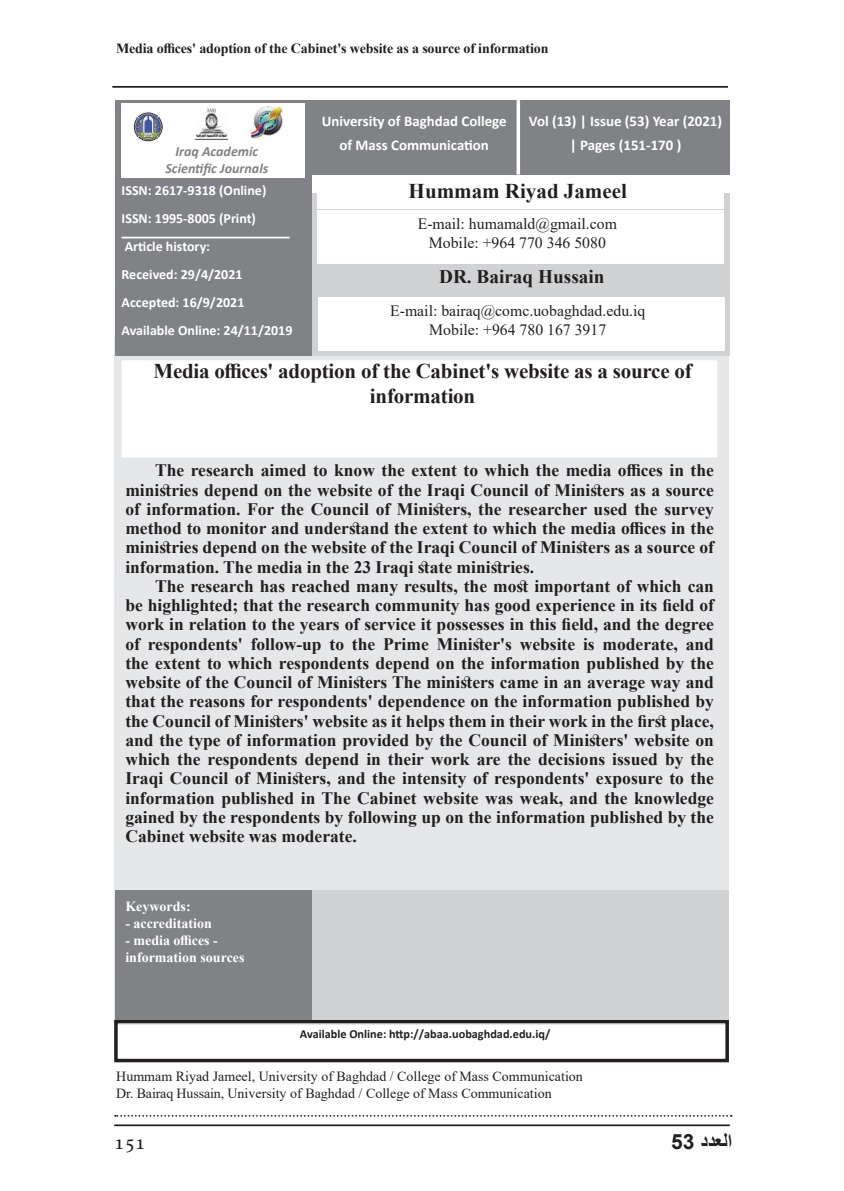
<style>
.page{position:relative;width:844px;height:1191px;background:#fff}
.page>*{position:absolute;margin:0;border:0;box-sizing:border-box;transform-origin:0 0}
.عنوان_البحث{font:700 21px "Times New Roman";letter-spacing:-.01em;color:#231f20}
.t1{font:700 21px "Arial";color:#231f20}
.t2{font:21px "Adobe Hebrew";color:#231f20}
.t3{font:700 19.25px "Times New Roman";color:#231f20}
.عنوان_البحث-2{font:700 17.5px/19.2px "Times New Roman";color:#231f20;text-align:justify}
.اسم_الباحث{font:700 17.5px "Times New Roman";color:#231f20}
.اسم_الباحث-2{font:15.75px/18.9px "Times New Roman";color:#231f20;text-align:center}
.t4{font:700 14.88px/24.5px "Calibri";color:#fff;text-align:center}
.t5{font:700 14px/28px "Calibri";color:#fff}
.t6{font:700 14px "Times New Roman";letter-spacing:-.01em;color:#231f20}
.اسم_الباحث-3{font:14px "Times New Roman";color:#231f20}
.عنوان_البحث-3{font:14px "Times New Roman";color:#231f20}
.t7{font:700 14px/16.8px "Times New Roman";color:#fff}
.t8{font:italic 700 14px/17.5px "Calibri";color:#808285;text-align:center}
.t9{font:700 12.25px "Calibri";color:#231f20}
</style>
<div class="page">
<div style="left:114px;top:337px;width:614px;height:687px;background:#e6e7e9"></div>
<hr style="left:112px;top:86px;width:615px;height:2px;background:#231f20">
<svg style="left:115px;top:1115px;width:616px;height:1px"></svg>
<hr style="left:114px;top:1124px;width:615px;height:2px;background:#231f20">
<div style="left:115px;top:100px;width:197px;height:255px;background:#808285"></div>
<div style="left:121px;top:103px;width:183px;height:75px;background:#fff"></div>
<img style="left:133px;top:106px;width:151px;height:36px">
<div style="left:312px;top:193px;width:417px;height:162px;background:#d1d2d4"></div>
<div style="left:312px;top:100px;width:417px;height:74px;background:#808285"></div>
<svg style="left:516px;top:100px;width:4px;height:74px"></svg>
<hr style="left:122px;top:237px;width:167px;height:1px;background:#fff">
<div style="left:317px;top:179px;width:407px;height:29px;background:#fff"></div>
<div style="left:317px;top:211px;width:407px;height:53px;background:#fff"></div>
<div style="left:114px;top:1019px;width:614px;height:43px;border:4px solid #231f20"></div>
<div style="left:115px;top:890px;width:197px;height:129px;background:#808285"></div>
<div style="left:312px;top:890px;width:416px;height:129px;background:#d1d2d4"></div>
<div style="left:317px;top:297px;width:407px;height:53px;background:#fff"></div>
<div style="left:122px;top:360px;width:595px;height:97px;background:#fff"></div>
<p class="t6" style="left:116px;top:38px;width:434px">Media offices' adoption of the Cabinet s' website as a source of information</p>
<p class="t8" style="left:165px;top:142px;width:104px">Iraq Academic<br>Scientific Journals</p>
<p class="t4" style="left:322px;top:108px;width:186px">University of Baghdad College of Mass Communication</p>
<p class="t4" style="left:528px;top:108px;width:195px">Vol (13) | Issue (53) Year )2021( | Pages )151-170 (</p>
<p class="t5" style="left:122px;top:176px;width:172px">ISSN: 2617-9318 (Online(<br>ISSN: 1995-8005 (Print(<br>Article history:<br>Received: 29/4/2021<br>Accepted: 16/9/2021<br>Available Online: 24/11/2019</p>
<p class="عنوان_البحث" style="left:408px;top:176px;width:220px">Hummam Riyad Jameel</p>
<p class="اسم_الباحث-2" style="left:417px;top:214px;width:201px">E-mail: humamald@gmail.com<br>Mobile: +964 770 346 5080</p>
<p class="t3" style="left:439px;top:263px;width:167px">DR. Bairaq Hussain</p>
<p class="اسم_الباحث-2" style="left:390px;top:300px;width:257px">E-mail: bairaq@comc.uobaghdad.edu i q.<br>Mobile: +964 780 167 3917</p>
<p class="عنوان_البحث" style="left:153px;top:355px;width:540px">Media offices' adoption of the Cabinet s' website as a source of</p>
<p class="عنوان_البحث" style="left:370px;top:381px;width:107px">information</p>
<p class="عنوان_البحث-2" style="left:125px;top:460px;width:590px;text-indent:30px">The research aimed to know the extent to which the media offices in the ministries depend on the website of the Iraqi Council of Ministers as a source of information. For the Council of Ministers, the researcher used the survey method to monitor and understand the extent to which the media offices in the ministries depend on the website of the Iraqi Council of Ministers as a source of information. The media in the 23 Iraqi state ministries.</p>
<p class="عنوان_البحث-2" style="left:125px;top:576px;width:590px;text-indent:30px">The research has reached many results, the most important of which can be highlighted; that the research community has good experience in its field of work in relation to the years of service it possesses in this field, and the degree of respondents' follow-up to the Prime Minister s' website is moderate, and the extent to which respondents depend on the information published by the</p>
<p class="عنوان_البحث-2" style="left:125px;top:672px;width:590px">website of the Council of Ministers The ministers came in an average way and that the reasons for respondents' dependence on the information published by the Council of Ministers' website as it helps them in their work in the first place, and the type of information provided by the Council of Ministers' website on</p>
<p class="عنوان_البحث-2" style="left:125px;top:749px;width:590px">which the respondents depend in their work are the decisions issued by the Iraqi Council of Ministers, and the intensity of respondents' exposure to the information published in The Cabinet website was weak, and the knowledge</p>
<p class="اسم_الباحث" style="left:125px;top:804px;width:590px">gained by the respondents by following up on the information published by the</p>
<p class="اسم_الباحث" style="left:125px;top:823px;width:233px">Cabinet website was moderate.</p>
<p class="t7" style="left:125px;top:898px;width:67px">Keywords:</p>
<p class="t7" style="left:125px;top:914px;width:88px">- accreditation</p>
<p class="t7" style="left:125px;top:931px;width:121px">- media offices - information sources</p>
<p class="t9" style="left:300px;top:1025px;width:252px">Available Online: http://abaa.uobaghdad.edu i q. /</p>
<p class="اسم_الباحث-3" style="left:116px;top:1066px;width:468px">Hummam Riyad Jameel, University of Baghdad / College of Mass Communication</p>
<p class="عنوان_البحث-3" style="left:116px;top:1083px;width:437px">Dr. Bairaq Hussain, University of Baghdad / College of Mass Communication</p>
<p class="t2" style="left:114px;top:1129px;width:33px">151</p>
<p class="t1" style="left:671px;top:1126px;width:62px">5 3 ا لعدد</p>
</div>
